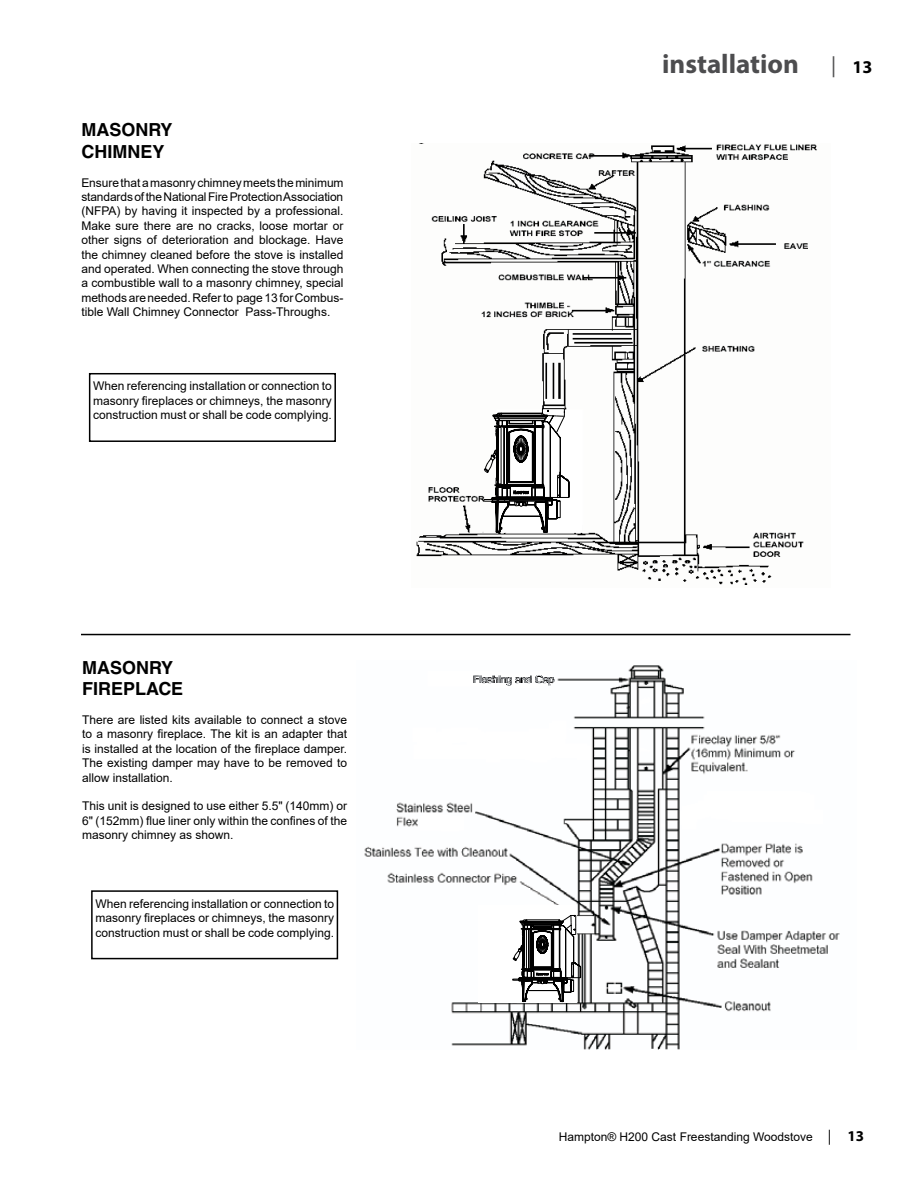
<style>
.page{position:relative;width:918px;height:1188px;background:#fff}
.page>*{position:absolute;margin:0;border:0;box-sizing:border-box;transform-origin:0 0}
.t1{font:700 27px "Myriad Pro";color:#4d4d4f}
.t2{font:700 18px/21.6px "Helvetica";color:#000}
.t3{font:12px/14.4px "Arial";color:#000;text-align:justify}
.s1{font-weight:400;font-size:21px}
.s2{font-size:18px;color:#000}
.s3{font-family:"Myriad Pro";font-size:15px}
.s4{font-family:"Myriad Pro";font-weight:700;font-size:15px}
</style>
<div class="page">
<img style="left:364px;top:665px;width:476px;height:385px">
<svg style="left:473px;top:675px;width:81px;height:11px"></svg>
<div style="left:478px;top:905px;width:98px;height:98px;background:#fff"></div>
<svg style="left:511px;top:813px;width:70px;height:189px"></svg>
<img style="left:416px;top:144px;width:401px;height:441px">
<div style="left:497px;top:410px;width:86px;height:122px;background:#fff"></div>
<svg style="left:482px;top:408px;width:88px;height:125px"></svg>
<hr style="left:81px;top:634px;width:769px;height:1px;background:#000">
<div style="left:89px;top:373px;width:247px;height:69px;border:2px solid #000"></div>
<div style="left:91px;top:890px;width:247px;height:69px;border:2px solid #000"></div>
<h2 class="t2" style="left:81px;top:119px;width:93px">MASONRY<br>CHIMNEY</h2>
<p class="t3" style="left:81px;top:175px;width:264px">Ensure that a masonry chimney meets the minimum standards of the National Fire Protection Association (NFPA) by having it inspected by a professional.<br>Make sure there are no cracks, loose mortar or other signs of deterioration and blockage. Have the chimney cleaned before the stove is installed and operated. When connecting the stove through a combustible wall to a masonry chimney, special methods are needed. Refer to page 13 for Combus&shy;tible Wall Chimney Connector Pass-Throughs.</p>
<p class="t3" style="left:93px;top:379px;width:240px">When referencing installation or connection to masonry fireplaces or chimneys, the masonry construction must or shall be code complying.</p>
<h2 class="t2" style="left:82px;top:656px;width:103px">MASONRY<br>FIREPLACE</h2>
<p class="t3" style="left:82px;top:712px;width:267px">There are listed kits available to connect a stove to a masonry fireplace. The kit is an adapter that is installed at the location of the fireplace damper.<br>The existing damper may have to be removed to allow installation.</p>
<p class="t3" style="left:82px;top:799px;width:267px">This unit is designed to use either 5.5" (140mm) or 6" (152mm) flue liner only within the confines of the masonry chimney as shown.</p>
<p class="t3" style="left:95px;top:896px;width:240px">When referencing installation or connection to masonry fireplaces or chimneys, the masonry construction must or shall be code complying.</p>
<h1 class="t1" style="left:662px;top:46px;width:212px">installation <span class="s1">|</span> <span class="s2">13</span></h1>
<p class="t3" style="left:559px;top:1129px;width:307px">Hampton® H200 Cast Freestanding Woodstove <span class="s3">|</span> <span class="s4">13</span></p>
</div>
